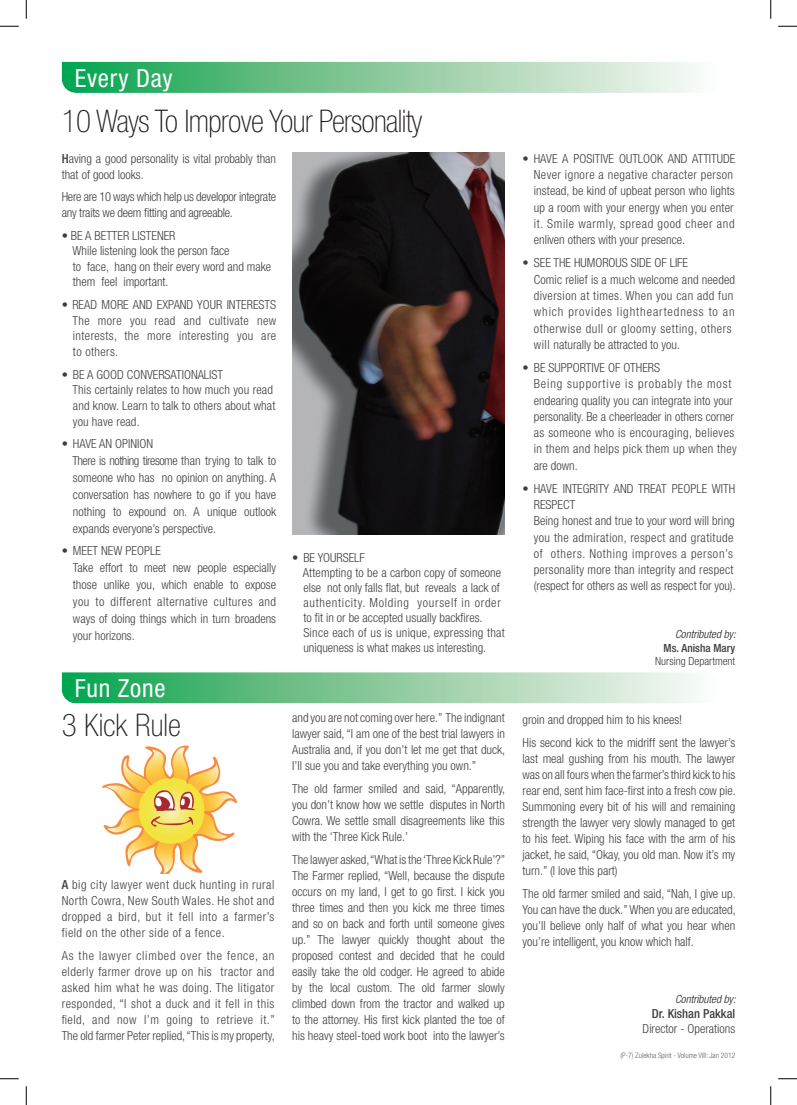
<style>
.page{position:relative;width:797px;height:1105px;background:#fff}
.page>*{position:absolute;margin:0;border:0;box-sizing:border-box;transform-origin:0 0}
.t1{font:100 condensed 31.25px "Helvetica Neue";letter-spacing:-.02em;color:#231f20}
.t2{font:100 condensed 31.25px "Helvetica Neue";color:#231f20}
.t3{font:condensed 25px "Helvetica Neue";letter-spacing:.03em;color:#fff}
.t4{font:300 condensed 12.5px/16px "Helvetica Neue";color:#3f3f40}
.t5{font:300 condensed 12.5px/16.2px "Helvetica Neue";letter-spacing:.035em;color:#3f3f40}
.t6{font:300 condensed 12.5px/15.6px "Helvetica Neue";letter-spacing:-.02em;color:#3f3f40}
.t7{font:500 condensed 12.5px "Helvetica Neue";color:#3f3f40}
.t8{font:italic 300 condensed 11.25px "Helvetica Neue";color:#231f20}
.t9{font:300 condensed 11.25px "Helvetica Neue";color:#3f3f40}
.t10{font:500 condensed 11.25px "Helvetica Neue";color:#3f3f40}
.t11{font:300 condensed 7.5px "Helvetica Neue";color:#636366}
.s1{font-weight:500}
</style>
<div class="page">
<svg style="left:62px;top:62px;width:633px;height:31px;background:#85cb9e"></svg>
<img style="left:292px;top:153px;width:213px;height:382px">
<svg style="left:62px;top:672px;width:633px;height:31px;background:#87cb9e"></svg>
<img style="left:102px;top:745px;width:134px;height:128px">
<svg style="left:0;top:25px;width:19px;height:2px"></svg>
<svg style="left:778px;top:25px;width:19px;height:2px"></svg>
<svg style="left:0;top:1078px;width:19px;height:1px"></svg>
<svg style="left:778px;top:1078px;width:19px;height:1px"></svg>
<svg style="left:25px;top:0;width:2px;height:19px"></svg>
<svg style="left:25px;top:1086px;width:2px;height:19px"></svg>
<svg style="left:770px;top:0;width:1px;height:19px"></svg>
<svg style="left:770px;top:1086px;width:1px;height:19px"></svg>
<h2 class="t3" style="left:75px;top:63px;width:99px">Every Day</h2>
<h1 class="t1" style="left:62px;top:104px;width:362px">10 Ways To Improve Your Personality</h1>
<p class="t4" style="left:62px;top:151px;width:216px;line-height:15.6px"><span class="s1">H</span>aving a good personality is vital probably than that of good looks.</p>
<p class="t6" style="left:62px;top:189px;width:216px">Here are 10 ways which help us developor integrate any traits we deem fitting and agreeable.</p>
<p class="t4" style="left:72px;top:227px;width:200px;line-height:15.6px;text-indent:-11px">• BE A BETTER LISTENER<br>While listening look the person face<br>to face, hang on their every word and make them feel important.</p>
<p class="t4" style="left:72px;top:297px;width:205px;line-height:15.6px;text-align:justify;text-indent:-11px">• READ MORE AND EXPAND YOUR INTERESTS The more you read and cultivate new interests, the more interesting you are to others.</p>
<p class="t4" style="left:72px;top:366px;width:204px;line-height:15.6px;text-indent:-11px">• BE A GOOD CONVERSATIONALIST<br>This certainly relates to how much you read and know. Learn to talk to others about what you have read.</p>
<p class="t4" style="left:72px;top:435px;width:205px;line-height:16.9px;text-indent:-11px">• HAVE AN OPINION<br>There is nothing tiresome than trying to talk to someone who has no opinion on anything. A conversation has nowhere to go if you have nothing to expound on. A unique outlook expands everyone’s perspective.</p>
<p class="t4" style="left:73px;top:542px;width:205px;line-height:16.9px;text-indent:-11px">• MEET NEW PEOPLE<br>Take effort to meet new people especially those unlike you, which enable to expose you to different alternative cultures and ways of doing things which in turn broadens your horizons.</p>
<p class="t4" style="left:303px;top:550px;width:203px;line-height:15px;text-indent:-11px">• BE YOURSELF<br>Attempting to be a carbon copy of someone else not only falls flat, but reveals a lack of authenticity. Molding yourself in order to fit in or be accepted usually backfires.<br>Since each of us is unique, expressing that uniqueness is what makes us interesting.</p>
<h2 class="t3" style="left:75px;top:674px;width:92px">Fun Zone</h2>
<h1 class="t2" style="left:62px;top:707px;width:121px">3 Kick Rule</h1>
<p class="t4" style="left:292px;top:709px;width:215px;text-align:justify">and you are not coming over here.” The indignant lawyer said, “I am one of the best trial lawyers in Australia and, if you don’t let me get that duck, I’ll sue you and take everything you own.”</p>
<p class="t4" style="left:292px;top:780px;width:215px;text-align:justify">The old farmer smiled and said, “Apparently, you don’t know how we settle disputes in North Cowra. We settle small disagreements like this with the ‘Three Kick Rule.’</p>
<p class="t4" style="left:292px;top:851px;width:215px;text-align:justify">The lawyer asked, “What is the ‘Three Kick Rule’?” The Farmer replied, “Well, because the dispute occurs on my land, I get to go first. I kick you three times and then you kick me three times and so on back and forth until someone gives up.” The lawyer quickly thought about the proposed contest and decided that he could easily take the old codger. He agreed to abide by the local custom. The old farmer slowly climbed down from the tractor and walked up to the attorney. His first kick planted the toe of his heavy steel-toed work boot into the lawyer’s</p>
<p class="t4" style="left:62px;top:877px;width:214px;text-align:justify"><span class="s1">A</span> big city lawyer went duck hunting in rural North Cowra, New South Wales. He shot and dropped a bird, but it fell into a farmer’s field on the other side of a fence.</p>
<p class="t4" style="left:62px;top:948px;width:215px;text-align:justify">As the lawyer climbed over the fence, an elderly farmer drove up on his tractor and asked him what he was doing. The litigator responded, “I shot a duck and it fell in this field, and now I’m going to retrieve it.” The old farmer Peter replied, “This is my property,</p>
<p class="t4" style="left:534px;top:150px;width:203px;text-indent:-11px">• HAVE A POSITIVE OUTLOOK AND ATTITUDE Never ignore a negative character person instead, be kind of upbeat person who lights up a room with your energy when you enter it. Smile warmly, spread good cheer and enliven others with your presence.</p>
<p class="t5" style="left:534px;top:255px;width:203px;text-indent:-11px">• SEE THE HUMOROUS SIDE OF LIFE<br>Comic relief is a much welcome and needed diversion at times. When you can add fun which provides lightheartedness to an otherwise dull or gloomy setting, others will naturally be attracted to you.</p>
<p class="t4" style="left:534px;top:359px;width:204px;text-indent:-11px">• BE SUPPORTIVE OF OTHERS<br>Being supportive is probably the most endearing quality you can integrate into your personality. Be a cheerleader in others corner as someone who is encouraging, believes in them and helps pick them up when they are down.</p>
<p class="t4" style="left:534px;top:480px;width:203px;text-indent:-11px">• HAVE INTEGRITY AND TREAT PEOPLE WITH RESPECT<br>Being honest and true to your word will bring you the admiration, respect and gratitude of others. Nothing improves a person’s personality more than integrity and respect (respect for others as well as respect for you).</p>
<p class="t8" style="left:675px;top:628px;width:62px">Contributed by:</p>
<p class="t10" style="left:663px;top:641px;width:73px">Ms. Anisha Mary</p>
<p class="t9" style="left:655px;top:655px;width:81px">Nursing Department</p>
<p class="t4" style="left:522px;top:708px;width:214px;line-height:23.1px">groin and dropped him to his knees!<br>His second kick to the midriff sent the lawyer’s</p>
<p class="t4" style="left:522px;top:750px;width:215px;text-align:justify">last meal gushing from his mouth. The lawyer was on all fours when the farmer’s third kick to his rear end, sent him face-first into a fresh cow pie.<br>Summoning every bit of his will and remaining strength the lawyer very slowly managed to get to his feet. Wiping his face with the arm of his jacket, he said, “Okay, you old man. Now it’s my turn.” (I love this part)</p>
<p class="t4" style="left:522px;top:885px;width:215px;text-align:justify">The old farmer smiled and said, “Nah, I give up.<br>You can have the duck.” When you are educated, you’ll believe only half of what you hear when you’re intelligent, you know which half.</p>
<p class="t8" style="left:675px;top:993px;width:62px">Contributed by:</p>
<p class="t7" style="left:652px;top:1006px;width:85px">Dr. Kishan Pakkal</p>
<p class="t4" style="left:642px;top:1021px;width:94px">Director - Operations</p>
<p class="t11" style="left:620px;top:1051px;width:116px">(P-7) Zulekha Spirit - Volume VIII: Jan 2012</p>
</div>
